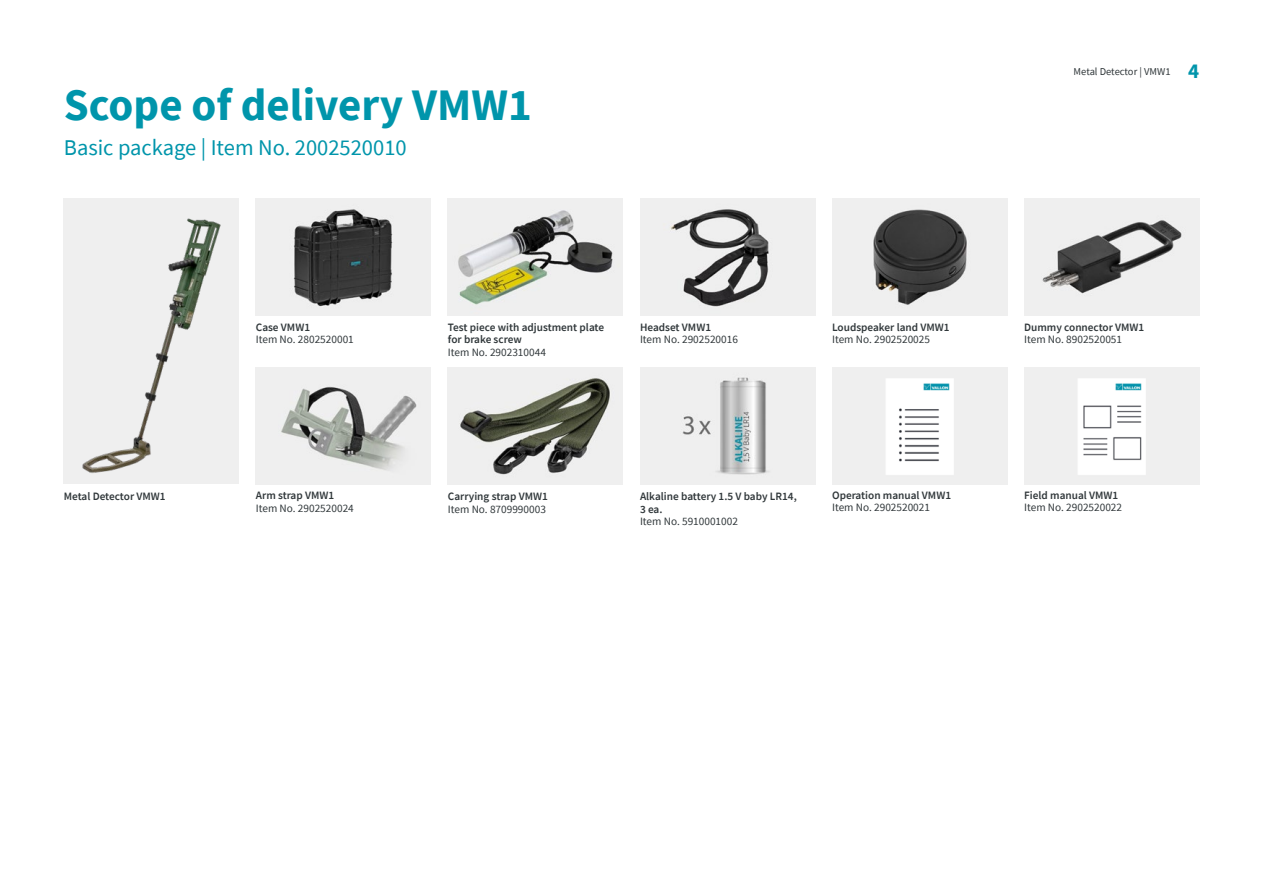
<style>
.page{position:relative;width:1263px;height:893px;background:#fff}
.page>*{position:absolute;margin:0;border:0;box-sizing:border-box;transform-origin:0 0}
.t1{font:700 45px "Source Sans Pro";color:#0095ab}
.t2{font:22.5px "Source Sans Pro";color:#0095ab}
.t3{font:700 21px "Source Sans Pro";color:#0095ab}
.t4{font:600 11.25px/12.8px "Source Sans Pro";color:#30373a}
.t5{font:11.25px "Source Sans Pro";color:#30373a}
.t6{font:10.5px "Source Sans Pro";color:#30373a}
</style>
<div class="page">
<img style="left:640px;top:199px;width:175px;height:116px">
<img style="left:832px;top:199px;width:175px;height:116px">
<img style="left:256px;top:199px;width:175px;height:116px">
<img style="left:448px;top:368px;width:175px;height:116px">
<img style="left:1024px;top:199px;width:175px;height:116px">
<img style="left:256px;top:367px;width:175px;height:117px">
<img style="left:448px;top:199px;width:175px;height:116px">
<div style="left:64px;top:199px;width:175px;height:285px;background:#efefef"></div>
<img style="left:82px;top:218px;width:139px;height:255px">
<img style="left:832px;top:367px;width:175px;height:117px">
<img style="left:1024px;top:367px;width:175px;height:117px">
<img style="left:640px;top:368px;width:175px;height:116px">
<p class="t6" style="left:1073px;top:65px;width:98px">Metal Detector | VMW1</p>
<h3 class="t3" style="left:1188px;top:56px;width:13px">4</h3>
<h1 class="t1" style="left:64px;top:74px;width:470px">Scope of delivery VMW1</h1>
<h2 class="t2" style="left:64px;top:133px;width:344px">Basic package | Item No. 2002520010</h2>
<p class="t4" style="left:256px;top:320px;width:56px">Case VMW1</p>
<p class="t5" style="left:256px;top:332px;width:99px">Item No. 2802520001</p>
<p class="t4" style="left:448px;top:320px;width:158px">Test piece with adjustment plate for brake screw</p>
<p class="t5" style="left:448px;top:345px;width:99px">Item No. 2902310044</p>
<p class="t4" style="left:640px;top:320px;width:73px">Headset VMW1</p>
<p class="t5" style="left:640px;top:332px;width:99px">Item No. 2902520016</p>
<p class="t4" style="left:832px;top:320px;width:119px">Loudspeaker land VMW1</p>
<p class="t5" style="left:832px;top:332px;width:99px">Item No. 2902520025</p>
<p class="t4" style="left:1024px;top:320px;width:122px">Dummy connector VMW1</p>
<p class="t5" style="left:1024px;top:332px;width:99px">Item No. 8902520051</p>
<p class="t4" style="left:64px;top:490px;width:103px">Metal Detector VMW1</p>
<p class="t4" style="left:256px;top:489px;width:80px">Arm strap VMW1</p>
<p class="t5" style="left:256px;top:501px;width:99px">Item No. 2902520024</p>
<p class="t4" style="left:448px;top:490px;width:101px">Carrying strap VMW1</p>
<p class="t5" style="left:448px;top:502px;width:99px">Item No. 8709990003</p>
<p class="t4" style="left:640px;top:490px;width:158px">Alkaline battery 1.5 V baby LR14,<br>3 ea.</p>
<p class="t5" style="left:640px;top:514px;width:99px">Item No. 5910001002</p>
<p class="t4" style="left:832px;top:488px;width:121px">Operation manual VMW1</p>
<p class="t5" style="left:832px;top:501px;width:99px">Item No. 2902520021</p>
<p class="t4" style="left:1024px;top:488px;width:96px">Field manual VMW1</p>
<p class="t5" style="left:1024px;top:501px;width:99px">Item No. 2902520022</p>
</div>
